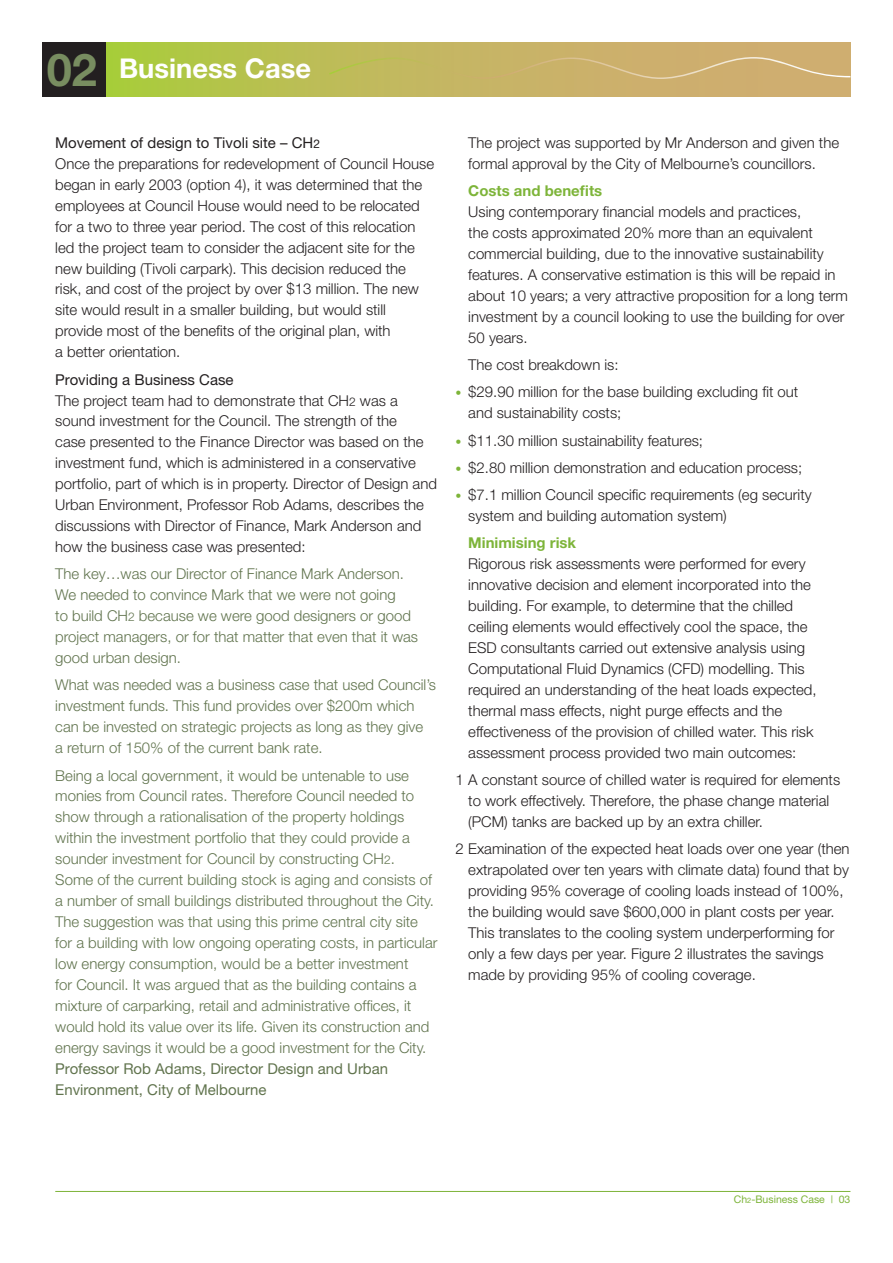
<style>
.page{position:relative;width:893px;height:1263px;background:#fff}
.page>*{position:absolute;margin:0;border:0;box-sizing:border-box;transform-origin:0 0}
.heading{font:700 45.3px "Helvetica Neue";color:#788d60}
.heading-2{font:700 27.3px "Helvetica Neue";color:#fff}
.body_copy{font:300 15px/21px "Helvetica Neue";color:#231f20}
.pull_quote{font:300 15px/21px "Helvetica Neue";color:#61744e}
.bullets{font:300 15px/21px "Helvetica Neue";color:#231f20}
.body_copy-2{font:300 15px/21px "Helvetica Neue";color:#61744e}
.sub_sub_sub_heading{font:15px "Helvetica Neue";color:#231f20}
.sub_sub_heading{font:700 15px "Helvetica Neue";color:#7db439}
.figures{font:10.5px "Helvetica Neue";color:#7db439}
.s1{font-size:12px}
.s2{font-weight:400}
.s3{font-size:12px;color:#7db439}
.s4{font-size:7.5px}
</style>
<div class="page">
<hr style="left:55px;top:1191px;width:795px;height:1px;background:#7db439">
<div style="left:106px;top:43px;width:744px;height:54px;background:linear-gradient(to right,#afc744,#d6a87a)"></div>
<svg style="left:329px;top:57px;width:521px;height:22px;background:#cab46b"></svg>
<div style="left:43px;top:43px;width:63px;height:54px;background:#231f20"></div>
<p class="heading" style="left:47px;top:42px;width:52px">02</p>
<p class="heading-2" style="left:119px;top:52px;width:194px">Business Case</p>
<p class="sub_sub_sub_heading" style="left:55px;top:134px;width:266px">Movement of design to Tivoli site – CH<span class="s1">2</span></p>
<p class="body_copy" style="left:55px;top:153px;width:380px">Once the preparations for redevelopment of Council House began in early 2003 (option 4), it was determined that the employees at Council House would need to be relocated for a two to three year period. The cost of this relocation led the project team to consider the adjacent site for the new building (Tivoli carpark). This decision reduced the risk, and cost of the project by over $13 million. The new site would result in a smaller building, but would still provide most of the benefits of the original plan, with<br>a better orientation.</p>
<p class="sub_sub_sub_heading" style="left:55px;top:370px;width:180px">Providing a Business Case</p>
<p class="body_copy" style="left:55px;top:389px;width:383px">The project team had to demonstrate that CH<span class="s1">2</span> was a sound investment for the Council. The strength of the<br>case presented to the Finance Director was based on the investment fund, which is administered in a conservative portfolio, part of which is in property. Director of Design and Urban Environment, Professor Rob Adams, describes the discussions with Director of Finance, Mark Anderson and how the business case was presented:</p>
<p class="body_copy-2" style="left:55px;top:563px;width:364px">The key…was our Director of Finance Mark Anderson.<br>We needed to convince Mark that we were not going<br>to build CH<span class="s1">2</span> because we were good designers or good project managers, or for that matter that even that it was good urban design.</p>
<p class="pull_quote" style="left:55px;top:674px;width:382px">What was needed was a business case that used Council’s investment funds. This fund provides over $200m which can be invested on strategic projects as long as they give<br>a return of 150% of the current bank rate.</p>
<p class="pull_quote" style="left:55px;top:764px;width:384px">Being a local government, it would be untenable to use monies from Council rates. Therefore Council needed to show through a rationalisation of the property holdings within the investment portfolio that they could provide a sounder investment for Council by constructing CH<span class="s1">2</span>.<br>Some of the current building stock is aging and consists of a number of small buildings distributed throughout the City.<br>The suggestion was that using this prime central city site for a building with low ongoing operating costs, in particular low energy consumption, would be a better investment<br>for Council. It was argued that as the building contains a mixture of carparking, retail and administrative offices, it would hold its value over its life. Given its construction and energy savings it would be a good investment for the City.<br><span class="s2">Professor Rob Adams, Director Design and Urban Environment, City of Melbourne</span></p>
<p class="body_copy" style="left:468px;top:132px;width:372px">The project was supported by Mr Anderson and given the formal approval by the City of Melbourne’s councillors.</p>
<p class="sub_sub_heading" style="left:468px;top:181px;width:136px">Costs and benefits</p>
<p class="body_copy" style="left:468px;top:201px;width:381px">Using contemporary financial models and practices,<br>the costs approximated 20% more than an equivalent commercial building, due to the innovative sustainability features. A conservative estimation is this will be repaid in about 10 years; a very attractive proposition for a long term investment by a council looking to use the building for over 50 years.</p>
<p class="body_copy" style="left:468px;top:354px;width:152px">The cost breakdown is:</p>
<p class="bullets" style="left:468px;top:381px;width:332px;text-indent:-13px"><span class="s3">•</span> $29.90 million for the base building excluding fit out and sustainability costs;</p>
<p class="bullets" style="left:455px;top:429px;width:249px"><span class="s3">•</span> $11.30 million sustainability features;</p>
<p class="bullets" style="left:455px;top:457px;width:348px"><span class="s3">•</span> $2.80 million demonstration and education process;</p>
<p class="bullets" style="left:468px;top:484px;width:345px;text-indent:-13px"><span class="s3">•</span> $7.1 million Council specific requirements (eg security system and building automation system)</p>
<p class="sub_sub_heading" style="left:468px;top:534px;width:109px">Minimising risk</p>
<p class="body_copy" style="left:468px;top:553px;width:350px">Rigorous risk assessments were performed for every innovative decision and element incorporated into the building. For example, to determine that the chilled ceiling elements would effectively cool the space, the ESD consultants carried out extensive analysis using Computational Fluid Dynamics (CFD) modelling. This required an understanding of the heat loads expected, thermal mass effects, night purge effects and the effectiveness of the provision of chilled water. This risk assessment process provided two main outcomes:</p>
<p class="bullets" style="left:468px;top:769px;width:373px;text-indent:-13px">1 A constant source of chilled water is required for elements to work effectively. Therefore, the phase change material (PCM) tanks are backed up by an extra chiller.</p>
<p class="bullets" style="left:468px;top:838px;width:383px;text-indent:-13px">2 Examination of the expected heat loads over one year (then extrapolated over ten years with climate data) found that by providing 95% coverage of cooling loads instead of 100%, the building would save $600,000 in plant costs per year.<br>This translates to the cooling system underperforming for only a few days per year. Figure 2 illustrates the savings made by providing 95% of cooling coverage.</p>
<p class="figures" style="left:734px;top:1193px;width:118px">Ch<span class="s4">2</span>-Business Case | 03</p>
</div>
